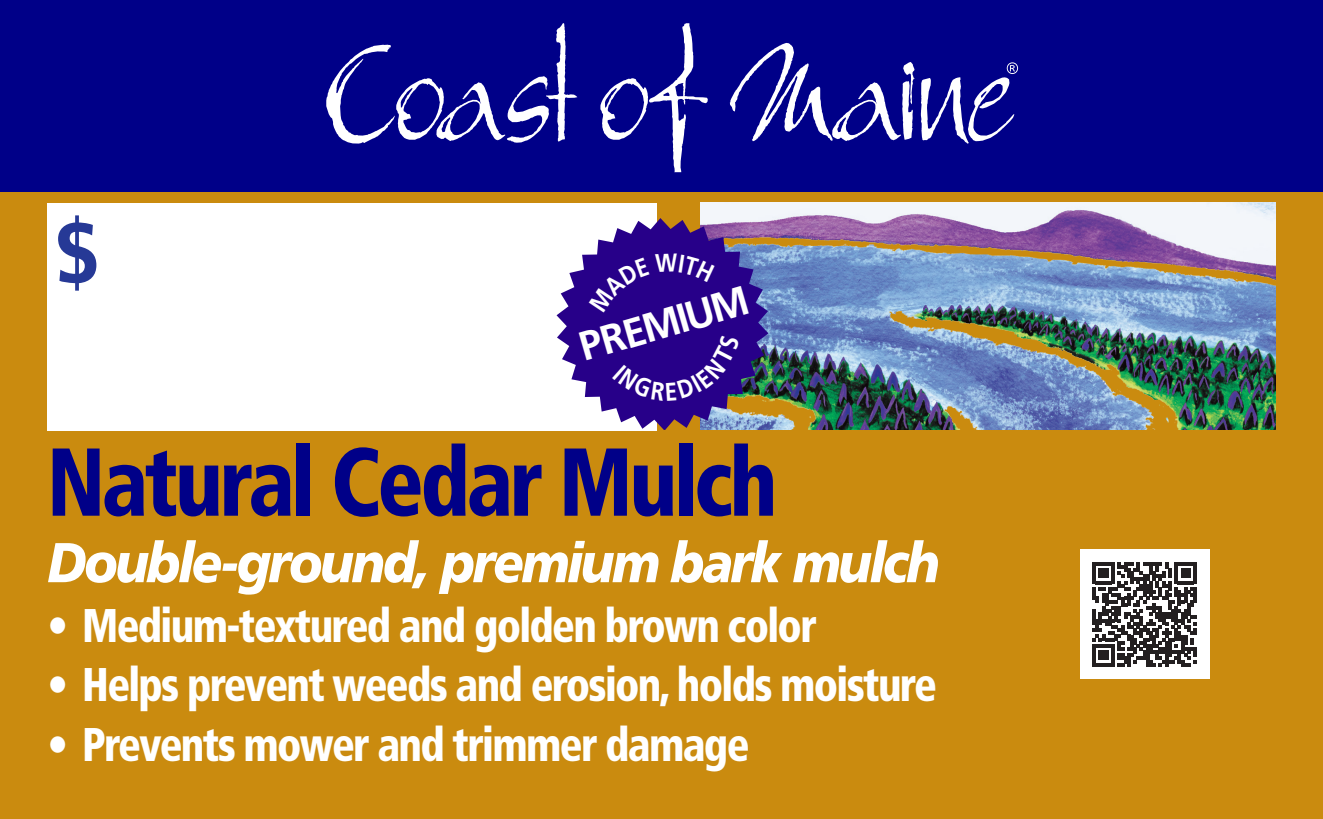
<style>
.page{position:relative;width:1323px;height:819px;background:#fff}
.page>*{position:absolute;margin:0;border:0;box-sizing:border-box;transform-origin:0 0}
.t1{font:900 condensed 96.25px "Frutiger LT Pro";letter-spacing:-.04em;color:#008;scale:.9 1}
.t2{font:900 condensed 84px "Frutiger LT Pro";color:#263996}
.t3{font:italic 900 56px "Frutiger LT Pro";letter-spacing:-.045em;color:#fff;scale:.9 1}
.t4{font:900 condensed 47.25px "Frutiger LT Pro";letter-spacing:-.04em;color:#fff;scale:.9 1}
.t5{font:700 40.6px "Frutiger LT Pro";color:#fff}
</style>
<div class="page">
<div style="left:0;top:185px;width:1323px;height:634px;background:#ca8b0f"></div>
<div style="left:48px;top:203px;width:609px;height:227px;background:#fff"></div>
<img style="left:701px;top:203px;width:575px;height:227px">
<svg style="left:557px;top:218px;width:211px;height:212px;fill:#270089"></svg>
<div style="left:0;top:0;width:1323px;height:192px;background:#008"></div>
<svg style="left:326px;top:23px;width:688px;height:149px"></svg>
<svg style="left:1007px;top:62px;width:11px;height:12px"></svg>
<div style="left:1080px;top:549px;width:130px;height:130px;background:#fff"></div>
<svg style="left:1092px;top:562px;width:105px;height:104px"></svg>
<div style="left:612px;top:335px;width:127px;height:65px;background:#270089"></div>
<div style="left:589px;top:254px;width:125px;height:58px;background:#270089"></div>
<p class="t2" style="left:55px;top:202px;width:45px">$</p>
<p class="t5" style="left:573px;top:324px;width:176px;rotate:-16deg">PREMIUM</p>
<p class="t1" style="left:47px;top:424px;width:813px">Natural Cedar Mulch</p>
<p class="t3" style="left:47px;top:529px;width:993px">Double-ground, premium bark mulch</p>
<p class="t4" style="left:47px;top:597px;width:857px">• Medium-textured and golden brown color</p>
<p class="t4" style="left:47px;top:656px;width:990px">• Helps prevent weeds and erosion, holds moisture</p>
<p class="t4" style="left:47px;top:716px;width:782px">• Prevents mower and trimmer damage</p>
</div>
